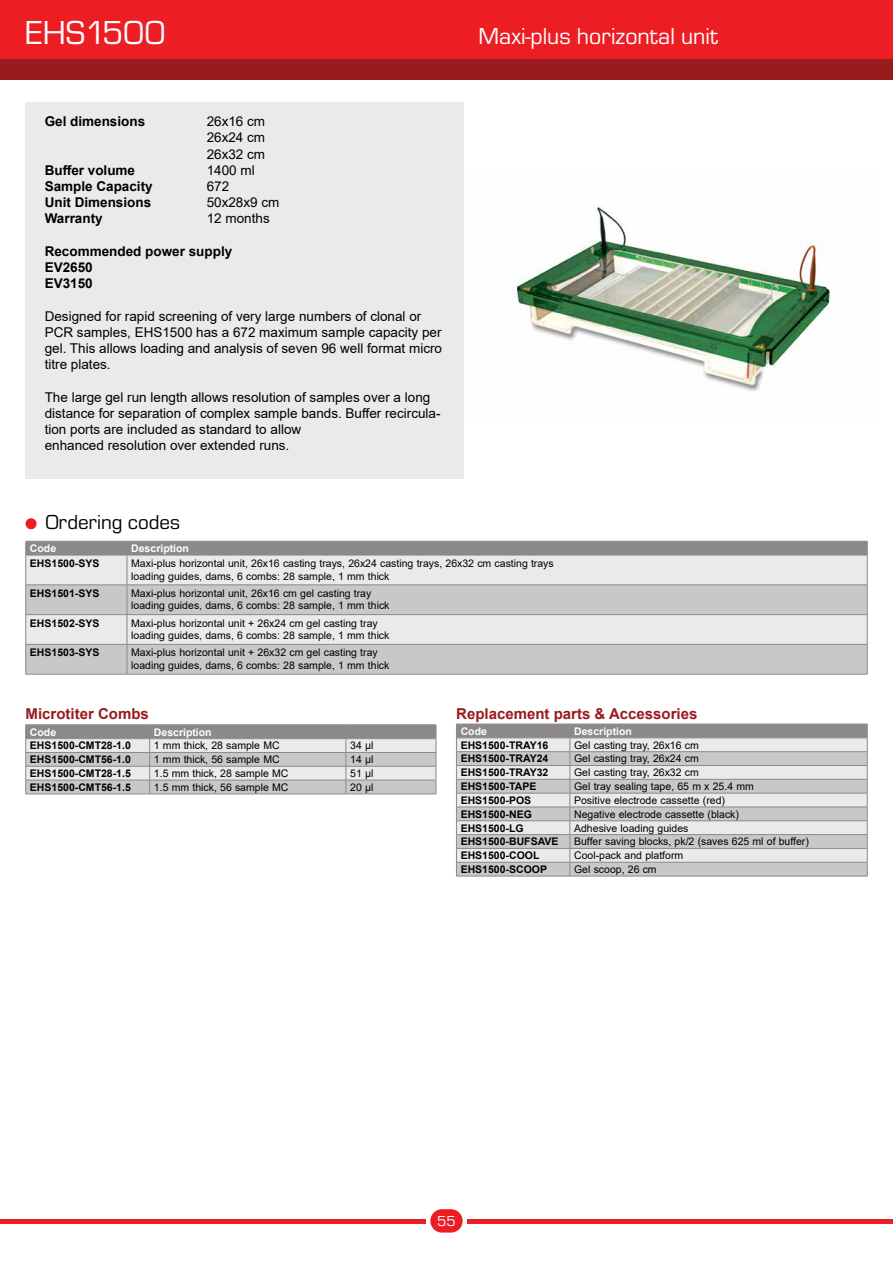
<style>
.page{position:relative;width:893px;height:1263px;background:#fff}
.page>*{position:absolute;margin:0;border:0;box-sizing:border-box;transform-origin:0 0}
.t1{font:34.5px "Eurostile TOT";color:#fff}
.t2{font:24px "Eurostile TOT";color:#fff}
.t3{font:21px "Eurostile TOT";color:#000}
.t4{font:700 15px "Arial";color:#981b1e}
.t5{font:15px "Eurostile TOT";color:#fff}
.t6{font:13.5px/16.2px "Arial";color:#000}
.t7{font:700 13.5px/16.2px "Arial";color:#000}
.t8{font:10.5px/12.6px "Arial";color:#000}
.t9{font:700 10.5px "Arial";color:#000}
.t10{font:700 10.5px "Arial";color:#fff}
</style>
<div class="page">
<div style="left:0;top:0;width:893px;height:59px;background:#ed1d24"></div>
<div style="left:0;top:59px;width:893px;height:20px;background:#981b1e"></div>
<hr style="left:0;top:1219px;width:893px;height:4px;background:#ed1d24">
<div style="left:426px;top:1204px;width:41px;height:33px;background:#fff"></div>
<div style="left:430px;top:1209px;width:33px;height:23px;background:#ed1d24;border-radius:12px"></div>
<img style="left:513px;top:206px;width:320px;height:186px">
<div style="left:26px;top:102px;width:438px;height:377px;background:#eaeaea"></div>
<hr style="left:26px;top:724px;width:124px;height:1px;background:#8b8989">
<hr style="left:150px;top:724px;width:196px;height:1px;background:#8b8989">
<hr style="left:346px;top:724px;width:90px;height:1px;background:#8b8989">
<svg style="left:25px;top:725px;width:412px;height:69px;background:#c5c3c3"></svg>
<hr style="left:26px;top:794px;width:124px;height:1px;background:#8b8989">
<hr style="left:150px;top:794px;width:196px;height:1px;background:#8b8989">
<hr style="left:346px;top:794px;width:90px;height:1px;background:#8b8989">
<div style="left:26px;top:518px;width:11px;height:11px;background:#ed1d24;border-radius:50%"></div>
<div style="left:26px;top:556px;width:841px;height:29px;background:#eaeaea"></div>
<svg style="left:26px;top:586px;width:841px;height:88px;background:#d3d2d2"></svg>
<div style="left:25px;top:541px;width:843px;height:14px;background:#8b8989"></div>
<hr style="left:26px;top:555px;width:101px;height:1px;background:#8b8989">
<hr style="left:25px;top:555px;width:1px;height:30px;background:#8b8989">
<hr style="left:127px;top:555px;width:740px;height:1px;background:#8b8989">
<hr style="left:127px;top:555px;width:1px;height:30px;background:#8b8989">
<hr style="left:867px;top:555px;width:1px;height:30px;background:#8b8989">
<hr style="left:26px;top:585px;width:101px;height:1px;background:#8b8989">
<hr style="left:127px;top:585px;width:740px;height:1px;background:#8b8989">
<hr style="left:26px;top:614px;width:101px;height:1px;background:#8b8989">
<svg style="left:25px;top:585px;width:1px;height:59px"></svg>
<hr style="left:127px;top:614px;width:740px;height:1px;background:#8b8989">
<svg style="left:127px;top:585px;width:1px;height:59px"></svg>
<svg style="left:867px;top:585px;width:1px;height:59px"></svg>
<hr style="left:26px;top:644px;width:101px;height:1px;background:#8b8989">
<hr style="left:25px;top:644px;width:1px;height:30px;background:#8b8989">
<hr style="left:127px;top:644px;width:740px;height:1px;background:#8b8989">
<hr style="left:127px;top:644px;width:1px;height:30px;background:#8b8989">
<hr style="left:867px;top:644px;width:1px;height:30px;background:#8b8989">
<hr style="left:26px;top:674px;width:101px;height:1px;background:#8b8989">
<hr style="left:127px;top:674px;width:740px;height:1px;background:#8b8989">
<svg style="left:456px;top:724px;width:412px;height:152px;background:#cccbcb"></svg>
<hr style="left:456px;top:876px;width:114px;height:1px;background:#8b8989">
<hr style="left:570px;top:876px;width:297px;height:1px;background:#8b8989">
<h1 class="t1" style="left:26px;top:14px;width:142px">EHS1500</h1>
<h2 class="t2" style="left:478px;top:23px;width:241px">Maxi-plus horizontal unit</h2>
<p class="t7" style="left:45px;top:113px;width:102px">Gel dimensions</p>
<p class="t6" style="left:207px;top:113px;width:60px;text-align:justify">26x16 cm 26x24 cm 26x32 cm</p>
<p class="t7" style="left:45px;top:162px;width:92px">Buffer volume</p>
<p class="t6" style="left:207px;top:162px;width:50px">1400 ml</p>
<p class="t7" style="left:45px;top:178px;width:110px">Sample Capacity</p>
<p class="t6" style="left:207px;top:178px;width:24px">672</p>
<p class="t7" style="left:45px;top:194px;width:108px">Unit Dimensions</p>
<p class="t6" style="left:207px;top:194px;width:74px">50x28x9 cm</p>
<p class="t7" style="left:45px;top:211px;width:60px">Warranty</p>
<p class="t6" style="left:207px;top:210px;width:65px">12 months</p>
<p class="t7" style="left:45px;top:243px;width:189px">Recommended power supply<br>EV2650<br>EV3150</p>
<p class="t6" style="left:45px;top:308px;width:399px">Designed for rapid screening of very large numbers of clonal or PCR samples, EHS1500 has a 672 maximum sample capacity per gel. This allows loading and analysis of seven 96 well format micro titre plates.</p>
<p class="t6" style="left:45px;top:389px;width:397px">The large gel run length allows resolution of samples over a long distance for separation of complex sample bands. Buffer recircula&shy;tion ports are included as standard to allow<br>enhanced resolution over extended runs.</p>
<h3 class="t3" style="left:46px;top:511px;width:136px">Ordering codes</h3>
<p class="t10" style="left:30px;top:541px;width:28px">Code</p>
<p class="t10" style="left:131px;top:541px;width:59px">Description</p>
<p class="t9" style="left:30px;top:556px;width:71px">EHS1500-SYS</p>
<p class="t8" style="left:131px;top:557px;width:424px">Maxi-plus horizontal unit, 26x16 casting trays, 26x24 casting trays, 26x32 cm casting trays loading guides, dams, 6 combs: 28 sample, 1 mm thick</p>
<p class="t9" style="left:30px;top:586px;width:71px">EHS1501-SYS</p>
<p class="t8" style="left:131px;top:587px;width:260px">Maxi-plus horizontal unit, 26x16 cm gel casting tray loading guides, dams, 6 combs: 28 sample, 1 mm thick</p>
<p class="t9" style="left:30px;top:615px;width:71px">EHS1502-SYS</p>
<p class="t8" style="left:131px;top:616px;width:260px">Maxi-plus horizontal unit + 26x24 cm gel casting tray loading guides, dams, 6 combs: 28 sample, 1 mm thick</p>
<p class="t9" style="left:30px;top:645px;width:71px">EHS1503-SYS</p>
<p class="t8" style="left:131px;top:646px;width:260px">Maxi-plus horizontal unit + 26x32 cm gel casting tray loading guides, dams, 6 combs: 28 sample, 1 mm thick</p>
<h3 class="t4" style="left:26px;top:703px;width:125px">Microtiter Combs</h3>
<p class="t10" style="left:30px;top:724px;width:28px">Code</p>
<p class="t10" style="left:154px;top:724px;width:59px">Description</p>
<p class="t9" style="left:30px;top:738px;width:102px">EHS1500-CMT28-1.0</p>
<p class="t8" style="left:154px;top:739px;width:127px">1 mm thick, 28 sample MC</p>
<p class="t8" style="left:350px;top:739px;width:25px">34 µl</p>
<p class="t9" style="left:30px;top:752px;width:102px">EHS1500-CMT56-1.0</p>
<p class="t8" style="left:154px;top:753px;width:127px">1 mm thick, 56 sample MC</p>
<p class="t8" style="left:350px;top:753px;width:25px">14 µl</p>
<p class="t9" style="left:30px;top:766px;width:102px">EHS1500-CMT28-1.5</p>
<p class="t8" style="left:154px;top:767px;width:136px">1.5 mm thick, 28 sample MC</p>
<p class="t8" style="left:350px;top:767px;width:25px">51 µl</p>
<p class="t9" style="left:30px;top:780px;width:102px">EHS1500-CMT56-1.5</p>
<p class="t8" style="left:154px;top:781px;width:136px">1.5 mm thick, 56 sample MC</p>
<p class="t8" style="left:350px;top:781px;width:25px">20 µl</p>
<h3 class="t4" style="left:456px;top:703px;width:243px">Replacement parts &amp; Accessories</h3>
<p class="t10" style="left:461px;top:724px;width:28px">Code</p>
<p class="t10" style="left:574px;top:724px;width:59px">Description</p>
<p class="t9" style="left:461px;top:737px;width:89px">EHS1500-TRAY16</p>
<p class="t8" style="left:574px;top:738px;width:126px">Gel casting tray, 26x16 cm</p>
<p class="t9" style="left:461px;top:751px;width:89px">EHS1500-TRAY24</p>
<p class="t8" style="left:574px;top:752px;width:126px">Gel casting tray, 26x24 cm</p>
<p class="t9" style="left:461px;top:765px;width:89px">EHS1500-TRAY32</p>
<p class="t8" style="left:574px;top:766px;width:126px">Gel casting tray, 26x32 cm</p>
<p class="t9" style="left:461px;top:779px;width:77px">EHS1500-TAPE</p>
<p class="t8" style="left:574px;top:780px;width:181px">Gel tray sealing tape, 65 m x 25.4 mm</p>
<p class="t9" style="left:461px;top:793px;width:72px">EHS1500-POS</p>
<p class="t8" style="left:574px;top:794px;width:152px">Positive electrode cassette (red)</p>
<p class="t9" style="left:461px;top:807px;width:73px">EHS1500-NEG</p>
<p class="t8" style="left:574px;top:808px;width:166px">Negative electrode cassette (black)</p>
<p class="t9" style="left:461px;top:820px;width:65px">EHS1500-LG</p>
<p class="t8" style="left:574px;top:821px;width:116px">Adhesive loading guides</p>
<p class="t9" style="left:461px;top:834px;width:99px">EHS1500-BUFSAVE</p>
<p class="t8" style="left:574px;top:835px;width:236px">Buffer saving blocks, pk/2 (saves 625 ml of buffer)</p>
<p class="t9" style="left:461px;top:848px;width:80px">EHS1500-COOL</p>
<p class="t8" style="left:574px;top:849px;width:111px">Cool-pack and platform</p>
<p class="t9" style="left:461px;top:862px;width:88px">EHS1500-SCOOP</p>
<p class="t8" style="left:574px;top:863px;width:84px">Gel scoop, 26 cm</p>
<h3 class="t5" style="left:437px;top:1213px;width:20px">55</h3>
</div>
